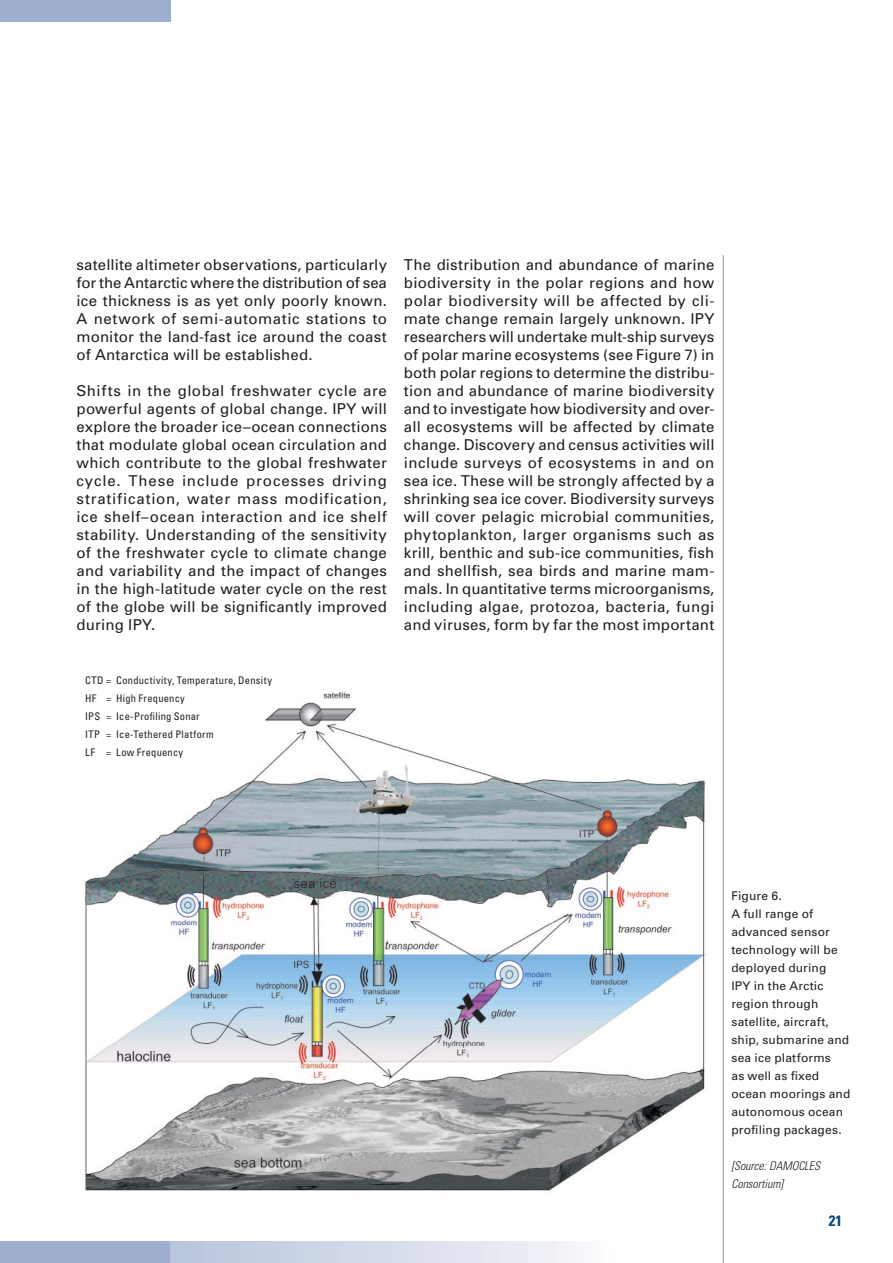
<style>
.page{position:relative;width:893px;height:1263px;background:#fff}
.page>*{position:absolute;margin:0;border:0;box-sizing:border-box;transform-origin:0 0}
.t1{font:15px/18px "Univers";letter-spacing:.015em;color:#231f20;text-align:justify}
.t2{font:700 condensed 15px "Univers";color:#00467f}
.t3{font:12px/18px "Univers";letter-spacing:.015em;color:#231f20}
.t4{font:italic 300 condensed 12px/18px "Univers";letter-spacing:-.005em;color:#231f20}
.t5{font:condensed 10.5px/18px "Univers";letter-spacing:.025em;color:#231f20}
</style>
<div class="page">
<div style="left:0;top:0;width:170px;height:21px;background:#9daece"></div>
<div style="left:0;top:1242px;width:170px;height:21px;background:#9daece"></div>
<div style="left:170px;top:1242px;width:451px;height:21px;background:linear-gradient(to right,#b7c3db,#fafafc)"></div>
<img style="left:79px;top:681px;width:644px;height:545px">
<hr style="left:723px;top:255px;width:1px;height:1008px;background:#839bc1">
<p class="t1" style="left:76px;top:257px;width:312px">satellite altimeter observations, particularly for the Antarctic where the distribution of sea ice thickness is as yet only poorly known.<br>A network of semi-automatic stations to monitor the land-fast ice around the coast of Antarctica will be established.</p>
<p class="t1" style="left:76px;top:383px;width:312px">Shifts in the global freshwater cycle are powerful agents of global change. IPY will explore the broader ice–ocean connections that modulate global ocean circulation and which contribute to the global freshwater cycle. These include processes driving stratification, water mass modification, ice shelf–ocean interaction and ice shelf stability. Understanding of the sensitivity of the freshwater cycle to climate change and variability and the impact of changes in the high-latitude water cycle on the rest of the globe will be significantly improved during IPY.</p>
<p class="t1" style="left:404px;top:257px;width:312px">The distribution and abundance of marine biodiversity in the polar regions and how polar biodiversity will be affected by cli&shy;mate change remain largely unknown. IPY researchers will undertake mult-ship surveys of polar marine ecosystems (see Figure 7) in both polar regions to determine the distribu&shy;tion and abundance of marine biodiversity and to investigate how biodiversity and over&shy;all ecosystems will be affected by climate change. Discovery and census activities will include surveys of ecosystems in and on sea ice. These will be strongly affected by a shrinking sea ice cover. Biodiversity surveys will cover pelagic microbial communities, phytoplankton, larger organisms such as krill, benthic and sub-ice communities, fish and shellfish, sea birds and marine mam&shy;mals. In quantitative terms microorganisms, including algae, protozoa, bacteria, fungi and viruses, form by far the most important</p>
<p class="t5" style="left:85px;top:672px;width:188px">CTD = Conductivity, Temperature, Density<br>HF = High Frequency<br>IPS = Ice-Profiling Sonar<br>ITP = Ice-Tethered Platform<br>LF = Low Frequency</p>
<p class="t3" style="left:731px;top:888px;width:120px">Figure 6.<br>A full range of advanced sensor technology will be deployed during<br>IPY in the Arctic region through satellite, aircraft, ship, submarine and sea ice platforms<br>as well as fixed ocean moorings and autonomous ocean profiling packages.</p>
<p class="t4" style="left:731px;top:1158px;width:90px">[Source: DAMOCLES<br>Consortium]</p>
<p class="t2" style="left:829px;top:1215px;width:15px">21</p>
</div>
